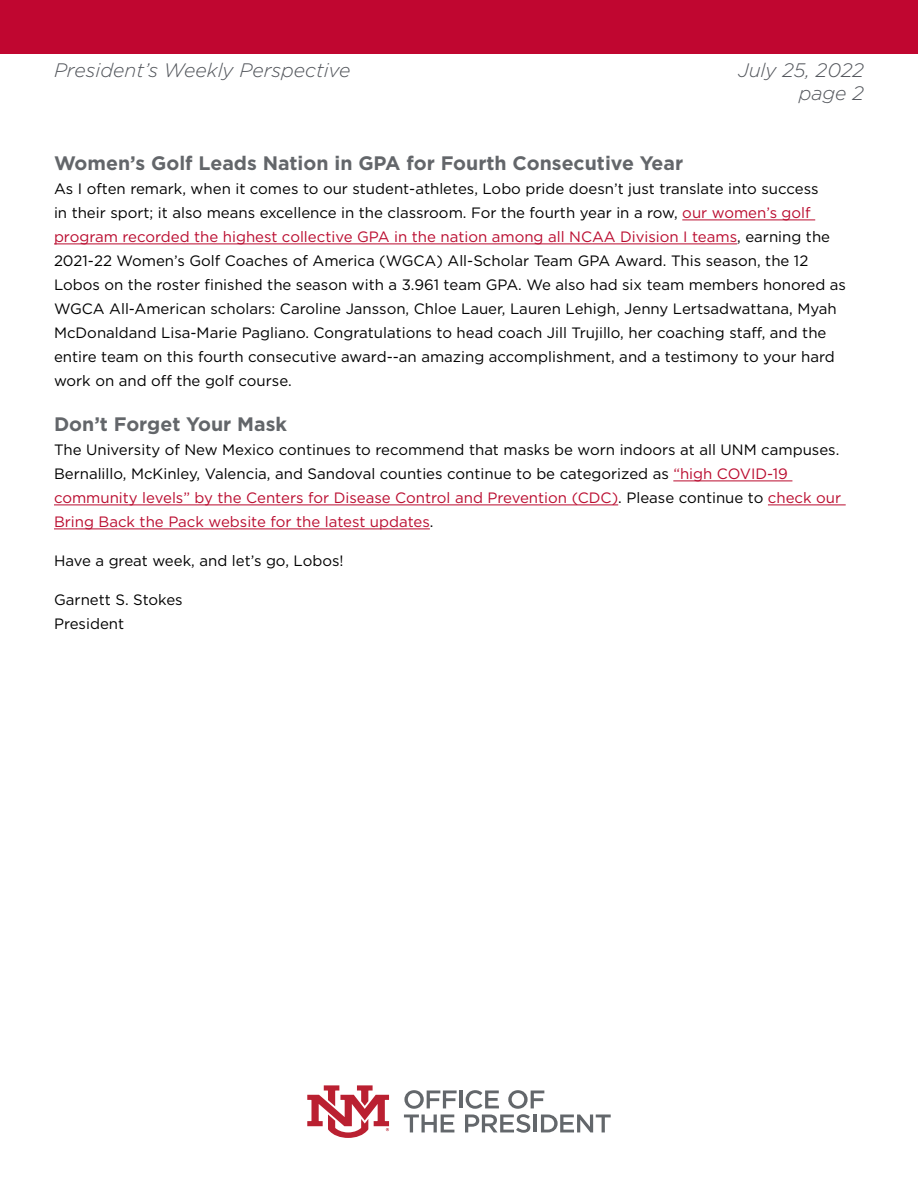
<style>
.page{position:relative;width:918px;height:1188px;background:#fff}
.page>*{position:absolute;margin:0;border:0;box-sizing:border-box;transform-origin:0 0}
.Normal__Web{font:700 19.5px "Gotham";color:#63666a}
.t1{font:italic 300 19.5px/23.4px "Gotham";color:#52555b;text-align:right}
.Normal__Web-2{font:15px/24px "Gotham";color:#000}
.s1{color:#ba0c2f}
</style>
<div class="page">
<hr style="left:682px;top:220px;width:133px;height:1px;background:#ba0c2f">
<hr style="left:54px;top:244px;width:683px;height:1px;background:#ba0c2f">
<hr style="left:673px;top:481px;width:119px;height:1px;background:#ba0c2f">
<hr style="left:54px;top:505px;width:564px;height:1px;background:#ba0c2f">
<hr style="left:768px;top:505px;width:78px;height:1px;background:#ba0c2f">
<hr style="left:54px;top:529px;width:376px;height:1px;background:#ba0c2f">
<div style="left:0;top:0;width:918px;height:53px;background:#c00630"></div>
<svg style="left:404px;top:1090px;width:53px;height:19px"></svg>
<hr style="left:459px;top:1090px;width:4px;height:18px;background:#63676b">
<svg style="left:404px;top:1115px;width:50px;height:17px"></svg>
<svg style="left:465px;top:1090px;width:146px;height:43px"></svg>
<svg style="left:307px;top:1085px;width:82px;height:53px"></svg>
<p class="t1" style="left:54px;top:58px;width:298px">President’s Weekly Perspective</p>
<p class="t1" style="left:738px;top:58px;width:127px">July 25, 2022 page 2</p>
<p class="Normal__Web" style="left:54px;top:151px;width:631px">Women’s Golf Leads Nation in GPA for Fourth Consecutive Year</p>
<p class="Normal__Web-2" style="left:54px;top:177px;width:794px">As I often remark, when it comes to our student-athletes, Lobo pride doesn’t just translate into success<br>in their sport; it also means excellence in the classroom. For the fourth year in a row, <span class="s1">our women’s golf program recorded the highest collective GPA in the nation among all NCAA Division I teams</span>, earning the 2021-22 Women’s Golf Coaches of America (WGCA) All-Scholar Team GPA Award. This season, the 12<br>Lobos on the roster finished the season with a 3.961 team GPA. We also had six team members honored as WGCA All-American scholars: Caroline Jansson, Chloe Lauer, Lauren Lehigh, Jenny Lertsadwattana, Myah McDonaldand Lisa-Marie Pagliano. Congratulations to head coach Jill Trujillo, her coaching staff, and the entire team on this fourth consecutive award--an amazing accomplishment, and a testimony to your hard work on and off the golf course.</p>
<p class="Normal__Web" style="left:54px;top:412px;width:235px">Don’t Forget Your Mask</p>
<p class="Normal__Web-2" style="left:54px;top:438px;width:789px">The University of New Mexico continues to recommend that masks be worn indoors at all UNM campuses.<br>Bernalillo, McKinley, Valencia, and Sandoval counties continue to be categorized as <span class="s1">“high COVID-19 community levels” by the Centers for Disease Control and Prevention (CDC)</span>. Please continue to <span class="s1">check our Bring Back the Pack website for the latest updates</span>.</p>
<p class="Normal__Web-2" style="left:54px;top:549px;width:291px">Have a great week, and let’s go, Lobos!</p>
<p class="Normal__Web-2" style="left:54px;top:588px;width:130px">Garnett S. Stokes<br>President</p>
</div>
